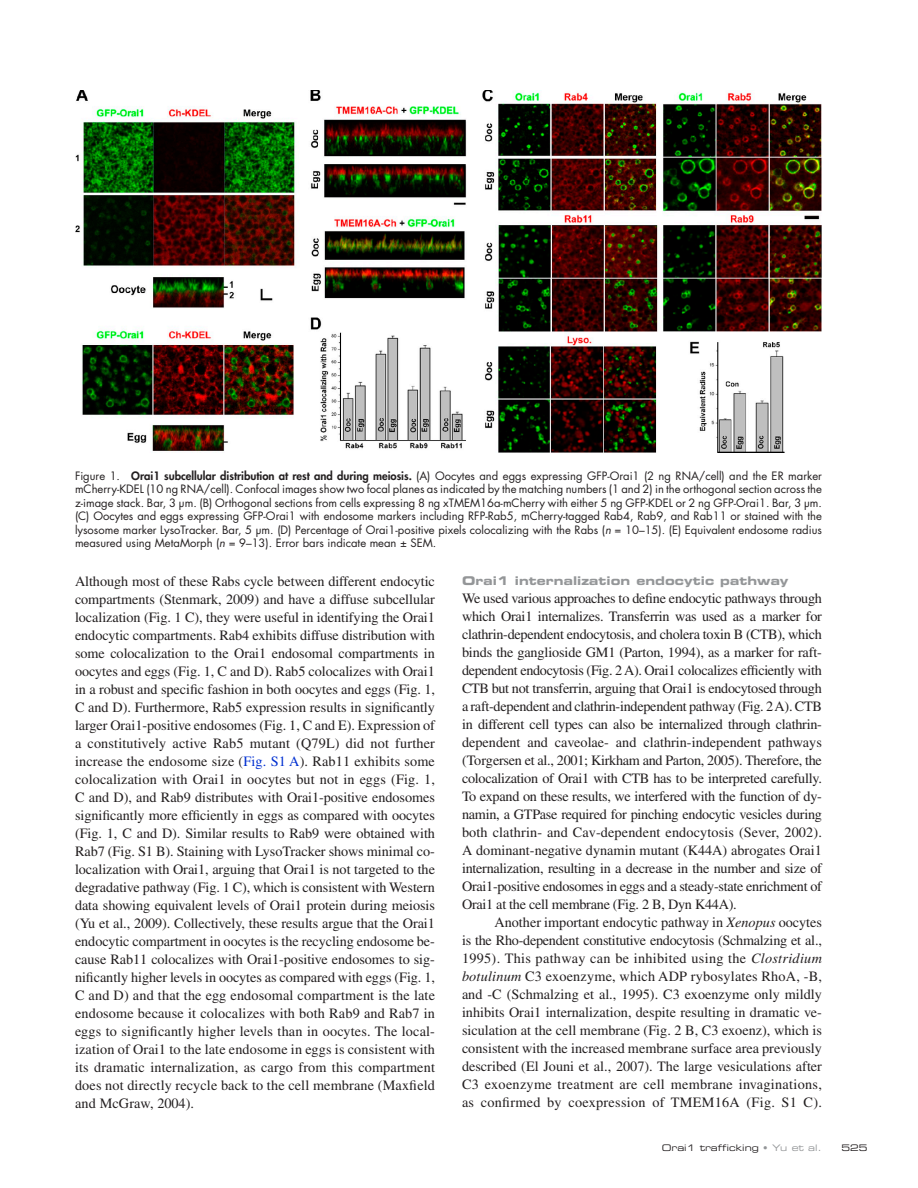
<style>
.page{position:relative;width:918px;height:1188px;background:#fff}
.page>*{position:absolute;margin:0;border:0;box-sizing:border-box;transform-origin:0 0}
.t1{font:14.25px/18px "Times LT Std";letter-spacing:.01em;color:#231f20;text-align:justify}
.t2{font:12px "Eurostile LT Std Bold Ex 2";letter-spacing:.005em;color:#949698}
.t3{font:11.25px/13.5px "Futura Std";color:#231f20;text-align:justify}
.t4{font:9px "Eurostile LT Std Ex 2";color:#231f20}
.s1{font-weight:800}
.s2{font-style:italic}
.s3{color:#0030d1}
.s4{color:#949698}
</style>
<div class="page">
<img style="left:75px;top:90px;width:747px;height:363px">
<p class="t3" style="left:75px;top:469px;width:749px">Figure 1. <span class="s1">Orai1 subcellular distribution at rest and during meiosis.</span> (A) Oocytes and eggs expressing GFP-Orai1 (2 ng RNA/cell) and the ER marker mCherry-KDEL (10 ng RNA/cell). Confocal images show two focal planes as indicated by the matching numbers (1 and 2) in the orthogonal section across the z-image stack. Bar, 3 µm. (B) Orthogonal sections from cells expressing 8 ng xTMEM16a-mCherry with either 5 ng GFP-KDEL or 2 ng GFP-Orai1. Bar, 3 µm. (C) Oocytes and eggs expressing GFP-Orai1 with endosome markers including RFP-Rab5, mCherry-tagged Rab4, Rab9, and Rab11 or stained with the lysosome marker LysoTracker. Bar, 5 µm. (D) Percentage of Orai1-positive pixels colocalizing with the Rabs (<span class="s2">n</span> = 10–15). (E) Equivalent endosome radius measured using MetaMorph (<span class="s2">n</span> = 9–13). Error bars indicate mean ± SEM.</p>
<p class="t1" style="left:75px;top:572px;width:362px">Although most of these Rabs cycle between different endocytic compartments (Stenmark, 2009) and have a diffuse subcellular localization (Fig. 1 C), they were useful in identifying the Orai1 endocytic compartments. Rab4 exhibits diffuse distribution with some colocalization to the Orai1 endosomal compartments in oocytes and eggs (Fig. 1, C and D). Rab5 colocalizes with Orai1 in a robust and specific fashion in both oocytes and eggs (Fig. 1, C and D). Furthermore, Rab5 expression results in significantly larger Orai1-positive endosomes (Fig. 1, C and E). Expression of a constitutively active Rab5 mutant (Q79L) did not further increase the endosome size (<span class="s3">Fig. S1 A</span>). Rab11 exhibits some colocalization with Orai1 in oocytes but not in eggs (Fig. 1, C and D), and Rab9 distributes with Orai1-positive endosomes significantly more efficiently in eggs as compared with oocytes (Fig. 1, C and D). Similar results to Rab9 were obtained with Rab7 (Fig. S1 B). Staining with LysoTracker shows minimal co&shy;localization with Orai1, arguing that Orai1 is not targeted to the degradative pathway (Fig. 1 C), which is consistent with Western data showing equivalent levels of Orai1 protein during meiosis (Yu et al., 2009). Collectively, these results argue that the Orai1 endocytic compartment in oocytes is the recycling endosome be&shy;cause Rab11 colocalizes with Orai1-positive endosomes to sig&shy;nificantly higher levels in oocytes as compared with eggs (Fig. 1, C and D) and that the egg endosomal compartment is the late endosome because it colocalizes with both Rab9 and Rab7 in eggs to significantly higher levels than in oocytes. The local&shy;ization of Orai1 to the late endosome in eggs is consistent with its dramatic internalization, as cargo from this compartment does not directly recycle back to the cell membrane (Maxfield and McGraw, 2004).</p>
<p class="t2" style="left:462px;top:573px;width:328px">Orai1 internalization endocytic pathway</p>
<p class="t1" style="left:462px;top:590px;width:362px">We used various approaches to define endocytic pathways through which Orai1 internalizes. Transferrin was used as a marker for clathrin-dependent endocytosis, and cholera toxin B (CTB), which binds the ganglioside GM1 (Parton, 1994), as a marker for raft&shy;dependent endocytosis (Fig. 2 A). Orai1 colocalizes efficiently with CTB but not transferrin, arguing that Orai1 is endocytosed through a raft-dependent and clathrin-independent pathway (Fig. 2 A). CTB in different cell types can also be internalized through clathrin&shy;dependent and caveolae- and clathrin-independent pathways (Torgersen et al., 2001; Kirkham and Parton, 2005). Therefore, the colocalization of Orai1 with CTB has to be interpreted carefully.<br>To expand on these results, we interfered with the function of dy&shy;namin, a GTPase required for pinching endocytic vesicles during both clathrin- and Cav-dependent endocytosis (Sever, 2002).<br>A dominant-negative dynamin mutant (K44A) abrogates Orai1 internalization, resulting in a decrease in the number and size of Orai1-positive endosomes in eggs and a steady-state enrichment of Orai1 at the cell membrane (Fig. 2 B, Dyn K44A).</p>
<p class="t1" style="left:462px;top:914px;width:362px;text-indent:32px">Another important endocytic pathway in <span class="s2">Xenopus</span> oocytes is the Rho-dependent constitutive endocytosis (Schmalzing et al., 1995). This pathway can be inhibited using the <span class="s2">Clostridium botulinum</span> C3 exoenzyme, which ADP rybosylates RhoA, -B, and -C (Schmalzing et al., 1995). C3 exoenzyme only mildly inhibits Orai1 internalization, despite resulting in dramatic ve&shy;siculation at the cell membrane (Fig. 2 B, C3 exoenz), which is consistent with the increased membrane surface area previously described (El Jouni et al., 2007). The large vesiculations after C3 exoenzyme treatment are cell membrane invaginations, as confirmed by coexpression of TMEM16A (Fig. S1 C).</p>
<p class="t4" style="left:662px;top:1142px;width:162px">Orai1 trafficking <span class="s4">• Yu et al.</span></p>
<p class="t4" style="left:842px;top:1142px;width:28px">525</p>
</div>
